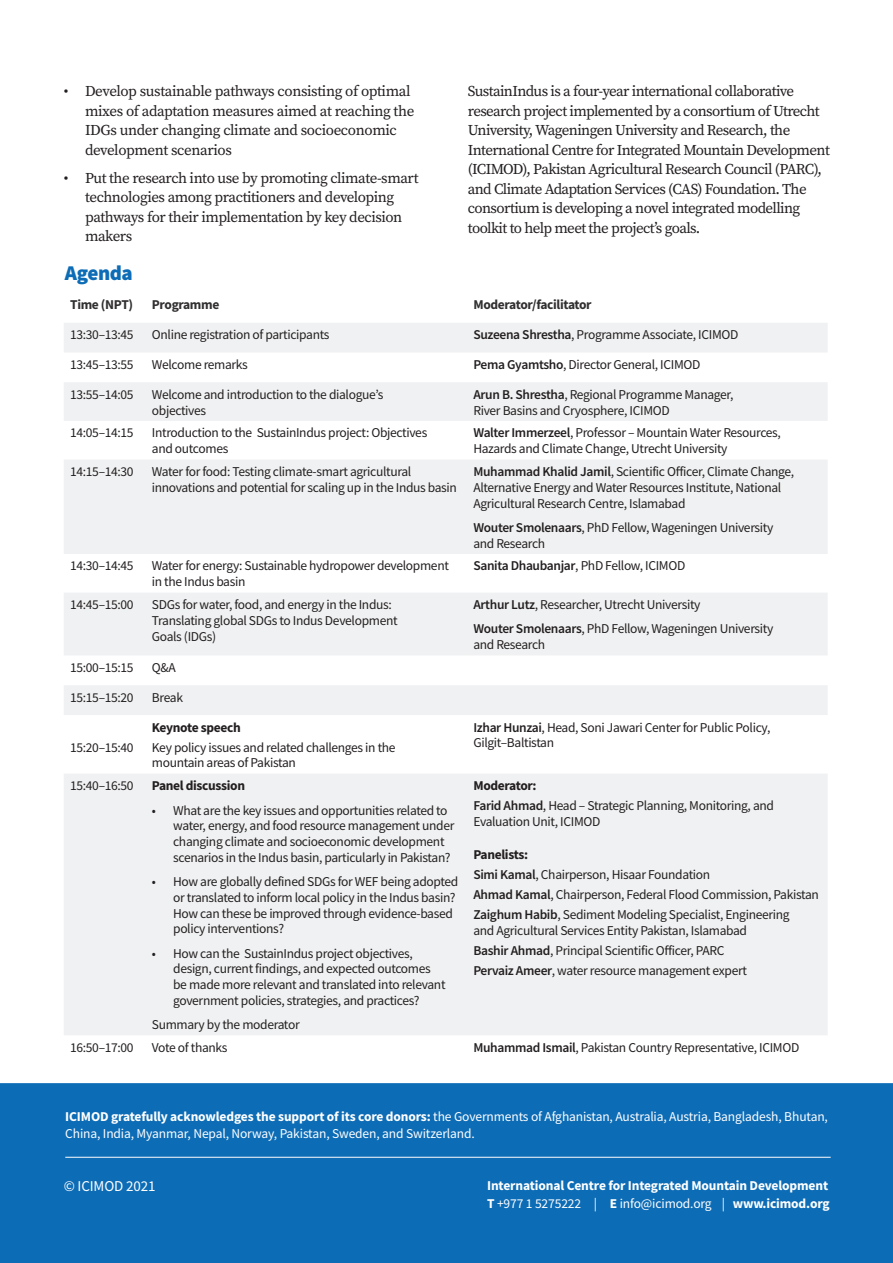
<style>
.page{position:relative;width:893px;height:1263px;background:#fff}
.page>*{position:absolute;margin:0;border:0;box-sizing:border-box;transform-origin:0 0}
.t1{font:900 21px "Source Sans Pro";letter-spacing:-.025em;color:#0d6cb6}
.t2{font:15px/19.5px "Source Serif Pro";letter-spacing:-.04em;color:#231f20}
.t3{font:15px "Source Sans Pro";letter-spacing:-.01em;color:#fff}
.t4{font:13.5px/15.8px "Source Sans Pro";letter-spacing:-.025em;color:#231f20}
.t5{font:13.5px/16.2px "Source Sans Pro";letter-spacing:-.01em;color:#fff}
.t6{font:700 13.5px/18.3px "Source Sans Pro";letter-spacing:-.01em;color:#fff}
.t7{font:700 13.5px "Source Sans Pro";letter-spacing:-.025em;color:#312f30}
.t8{font:700 13.5px "Source Sans Pro";letter-spacing:-.025em;color:#231f20}
.s1{font-weight:600}
.s2{font-weight:700}
.s3{font-weight:400}
</style>
<div class="page">
<div style="left:0;top:1083px;width:893px;height:180px;background:#0d6cb6"></div>
<hr style="left:65px;top:1157px;width:766px;height:1px;background:#fff">
<svg style="left:64px;top:323px;width:764px;height:712px;fill:#f0f1f2"></svg>
<p class="t2" style="left:85px;top:81px;width:331px;text-indent:-21px">• Develop sustainable pathways consisting of optimal mixes of adaptation measures aimed at reaching the IDGs under changing climate and socioeconomic development scenarios</p>
<p class="t2" style="left:85px;top:168px;width:335px;text-indent:-21px">• Put the research into use by promoting climate-smart technologies among practitioners and developing pathways for their implementation by key decision makers</p>
<h1 class="t1" style="left:65px;top:258px;width:69px">Agenda</h1>
<p class="t2" style="left:468px;top:81px;width:364px">SustainIndus is a four-year international collaborative research project implemented by a consortium of Utrecht University, Wageningen University and Research, the International Centre for Integrated Mountain Development (ICIMOD), Pakistan Agricultural Research Council (PARC), and Climate Adaptation Services (CAS) Foundation. The consortium is developing a novel integrated modelling toolkit to help meet the project’s goals.</p>
<p class="t7" style="left:70px;top:296px;width:65px">Time (NPT)</p>
<p class="t7" style="left:152px;top:296px;width:69px">Programme</p>
<p class="t7" style="left:473px;top:296px;width:120px">Moderator/facilitator</p>
<p class="t4" style="left:70px;top:327px;width:65px">13:30–13:45</p>
<p class="t4" style="left:152px;top:327px;width:179px">Online registration of participants</p>
<p class="t4" style="left:473px;top:327px;width:267px"><span class="s1">Suzeena Shrestha</span>, Programme Associate, ICIMOD</p>
<p class="t4" style="left:70px;top:357px;width:65px">13:45–13:55</p>
<p class="t4" style="left:152px;top:357px;width:98px">Welcome remarks</p>
<p class="t4" style="left:473px;top:357px;width:229px"><span class="s1">Pema Gyamtsho</span>, Director General, ICIMOD</p>
<p class="t4" style="left:70px;top:386px;width:65px">13:55–14:05</p>
<p class="t4" style="left:152px;top:386px;width:233px">Welcome and introduction to the dialogue’s objectives</p>
<p class="t4" style="left:473px;top:386px;width:262px"><span class="s1">Arun B. Shrestha</span>, Regional Programme Manager,<br>River Basins and Cryosphere, ICIMOD</p>
<p class="t4" style="left:70px;top:425px;width:65px">14:05–14:15</p>
<p class="t4" style="left:152px;top:425px;width:277px">Introduction to the SustainIndus project: Objectives and outcomes</p>
<p class="t4" style="left:473px;top:425px;width:309px"><span class="s1">Walter Immerzeel</span>, Professor – Mountain Water Resources,<br>Hazards and Climate Change, Utrecht University</p>
<p class="t4" style="left:70px;top:464px;width:65px">14:15–14:30</p>
<p class="t4" style="left:152px;top:464px;width:307px">Water for food: Testing climate-smart agricultural innovations and potential for scaling up in the Indus basin</p>
<p class="t4" style="left:473px;top:464px;width:322px"><span class="s1">Muhammad Khalid Jamil</span>, Scientific Officer, Climate Change,<br>Alternative Energy and Water Resources Institute, National<br>Agricultural Research Centre, Islamabad</p>
<p class="t4" style="left:473px;top:519px;width:302px"><span class="s1">Wouter Smolenaars</span>, PhD Fellow, Wageningen University and Research</p>
<p class="t4" style="left:70px;top:558px;width:65px">14:30–14:45</p>
<p class="t4" style="left:152px;top:558px;width:299px">Water for energy: Sustainable hydropower development in the Indus basin</p>
<p class="t4" style="left:473px;top:558px;width:213px"><span class="s1">Sanita Dhaubanjar</span>, PhD Fellow, ICIMOD</p>
<p class="t4" style="left:70px;top:597px;width:65px">14:45–15:00</p>
<p class="t4" style="left:152px;top:597px;width:247px">SDGs for water, food, and energy in the Indus:<br>Translating global SDGs to Indus Development<br>Goals (IDGs)</p>
<p class="t4" style="left:473px;top:592px;width:302px;line-height:24.3px"><span class="s1">Arthur Lutz</span>, Researcher, Utrecht University<br><span class="s1">Wouter Smolenaars</span>, PhD Fellow, Wageningen University</p>
<p class="t4" style="left:473px;top:637px;width:73px">and Research</p>
<p class="t4" style="left:70px;top:660px;width:65px">15:00–15:15</p>
<p class="t4" style="left:152px;top:660px;width:25px">Q&amp;A</p>
<p class="t4" style="left:70px;top:689px;width:65px">15:15–15:20</p>
<p class="t4" style="left:152px;top:689px;width:33px">Break</p>
<p class="t4" style="left:70px;top:739px;width:65px">15:20–15:40</p>
<p class="t8" style="left:152px;top:718px;width:90px">Keynote speech</p>
<p class="t4" style="left:152px;top:739px;width:245px">Key policy issues and related challenges in the mountain areas of Pakistan</p>
<p class="t4" style="left:70px;top:778px;width:65px">15:40–16:50</p>
<p class="t8" style="left:152px;top:777px;width:95px">Panel discussion</p>
<p class="t4" style="left:173px;top:802px;width:283px;text-indent:-21px">• What are the key issues and opportunities related to water, energy, and food resource management under changing climate and socioeconomic development scenarios in the Indus basin, particularly in Pakistan?</p>
<p class="t4" style="left:173px;top:873px;width:287px;text-indent:-21px">• How are globally defined SDGs for WEF being adopted or translated to inform local policy in the Indus basin?<br>How can these be improved through evidence-based policy interventions?</p>
<p class="t4" style="left:173px;top:945px;width:274px;text-indent:-21px">• How can the SustainIndus project objectives, design, current findings, and expected outcomes be made more relevant and translated into relevant government policies, strategies, and practices?</p>
<p class="t4" style="left:152px;top:1017px;width:149px">Summary by the moderator</p>
<p class="t4" style="left:473px;top:719px;width:299px"><span class="s1">Izhar Hunzai</span>, Head, Soni Jawari Center for Public Policy,<br>Gilgit–Baltistan</p>
<p class="t4" style="left:473px;top:776px;width:302px;line-height:20px"><span class="s2">Moderator:<br></span><span class="s1">Farid Ahmad</span>, Head – Strategic Planning, Monitoring, and</p>
<p class="t4" style="left:473px;top:814px;width:129px">Evaluation Unit, ICIMOD</p>
<p class="t4" style="left:473px;top:844px;width:347px;line-height:20px"><span class="s2">Panelists:<br></span><span class="s1">Simi Kamal</span>, Chairperson, Hisaar Foundation<br><span class="s1">Ahmad Kamal</span>, Chairperson, Federal Flood Commission, Pakistan <span class="s1">Zaighum Habib</span>, Sediment Modeling Specialist, Engineering</p>
<p class="t4" style="left:473px;top:920px;width:275px;line-height:20px">and Agricultural Services Entity Pakistan, Islamabad<br><span class="s1">Bashir Ahmad</span>, Principal Scientific Officer, PARC<br><span class="s1">Pervaiz Ameer</span>, water resource management expert</p>
<p class="t4" style="left:70px;top:1039px;width:65px">16:50–17:00</p>
<p class="t4" style="left:152px;top:1039px;width:77px">Vote of thanks</p>
<p class="t4" style="left:473px;top:1039px;width:327px"><span class="s1">Muhammad Ismail</span>, Pakistan Country Representative, ICIMOD</p>
<p class="t5" style="left:65px;top:1109px;width:764px"><span class="s2">ICIMOD gratefully acknowledges the support of its core donors:</span> the Governments of Afghanistan, Australia, Austria, Bangladesh, Bhutan,<br>China, India, Myanmar, Nepal, Norway, Pakistan, Sweden, and Switzerland.</p>
<p class="t3" style="left:64px;top:1176px;width:93px">© ICIMOD 2021</p>
<p class="t6" style="left:487px;top:1176px;width:344px">International Centre for Integrated Mountain Development<br>T <span class="s3">+977 1 5275222 |</span> E <span class="s3">info@icimod.org |</span> www.icimod.org</p>
</div>
